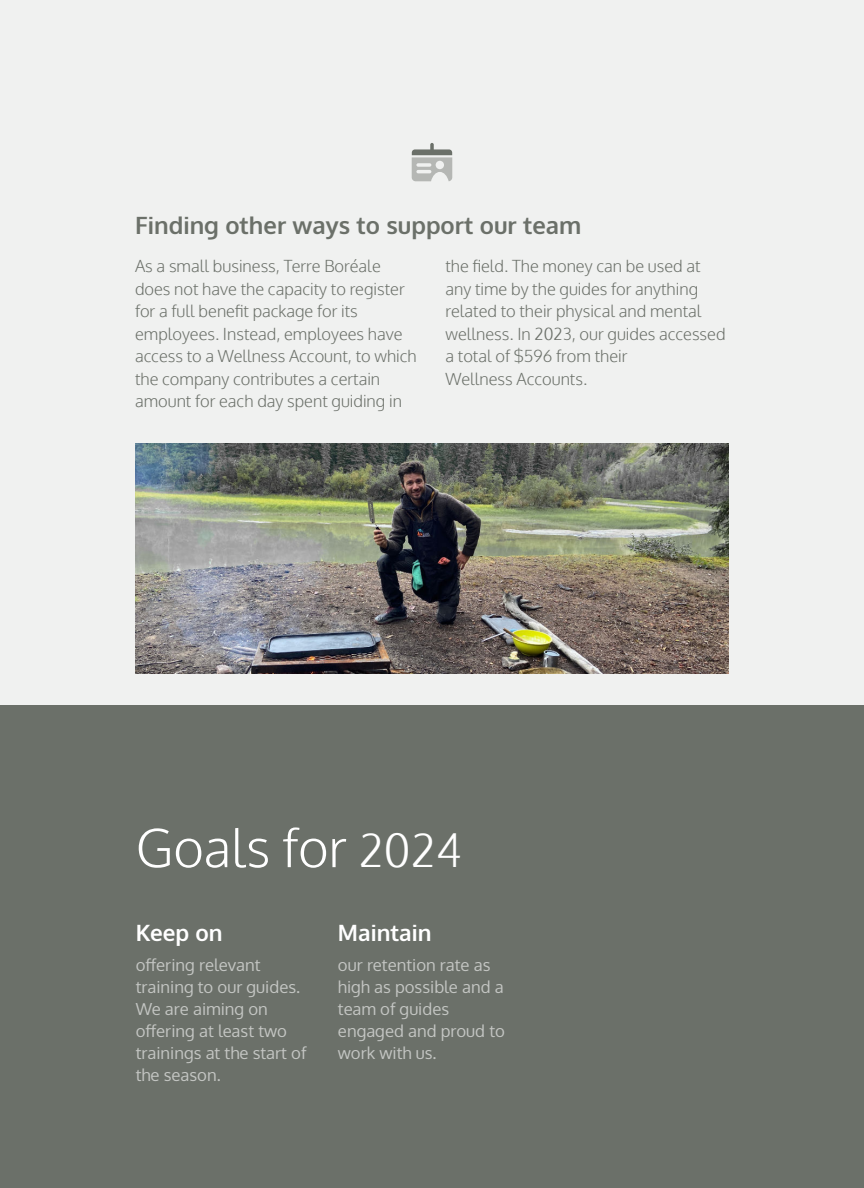
<style>
.page{position:relative;width:864px;height:1188px;background:#f0f1f0}
.page>*{position:absolute;margin:0;border:0;box-sizing:border-box;transform-origin:0 0}
.t1{font:300 52.5px "Oxygen";color:#fff}
.t2{font:700 23.85px "Oxygen";color:#6b7069}
.t3{font:700 22.5px "Oxygen";color:#fff}
.t4{font:16.65px/22px "Oxygen";color:rgb(255 255 255/.6)}
.t5{font:300 16.5px/22.5px "Oxygen";color:#6b7069}
.s1{font-size:45px}
</style>
<div class="page">
<img style="left:135px;top:443px;width:594px;height:231px">
<div style="left:0;top:705px;width:864px;height:483px;background:#6b7069"></div>
<svg style="left:412px;top:143px;width:40px;height:38px"></svg>
<h2 class="t2" style="left:135px;top:210px;width:448px">Finding other ways to support our team</h2>
<p class="t5" style="left:135px;top:255px;width:283px">As a small business, Terre Boréale does not have the capacity to register for a full benefit package for its employees. Instead, employees have access to a Wellness Account, to which the company contributes a certain amount for each day spent guiding in</p>
<p class="t5" style="left:446px;top:255px;width:282px">the field. The money can be used at any time by the guides for anything related to their physical and mental wellness. In 2023, our guides accessed a total of $596 from their<br>Wellness Accounts.</p>
<h1 class="t1" style="left:136px;top:815px;width:328px">Goals for <span class="s1">2024</span></h1>
<h3 class="t3" style="left:136px;top:919px;width:88px">Keep on</h3>
<p class="t4" style="left:136px;top:954px;width:172px">offering relevant training to our guides.<br>We are aiming on offering at least two trainings at the start of the season.</p>
<h3 class="t3" style="left:338px;top:919px;width:95px">Maintain</h3>
<p class="t4" style="left:338px;top:954px;width:168px">our retention rate as high as possible and a team of guides engaged and proud to work with us.</p>
</div>
